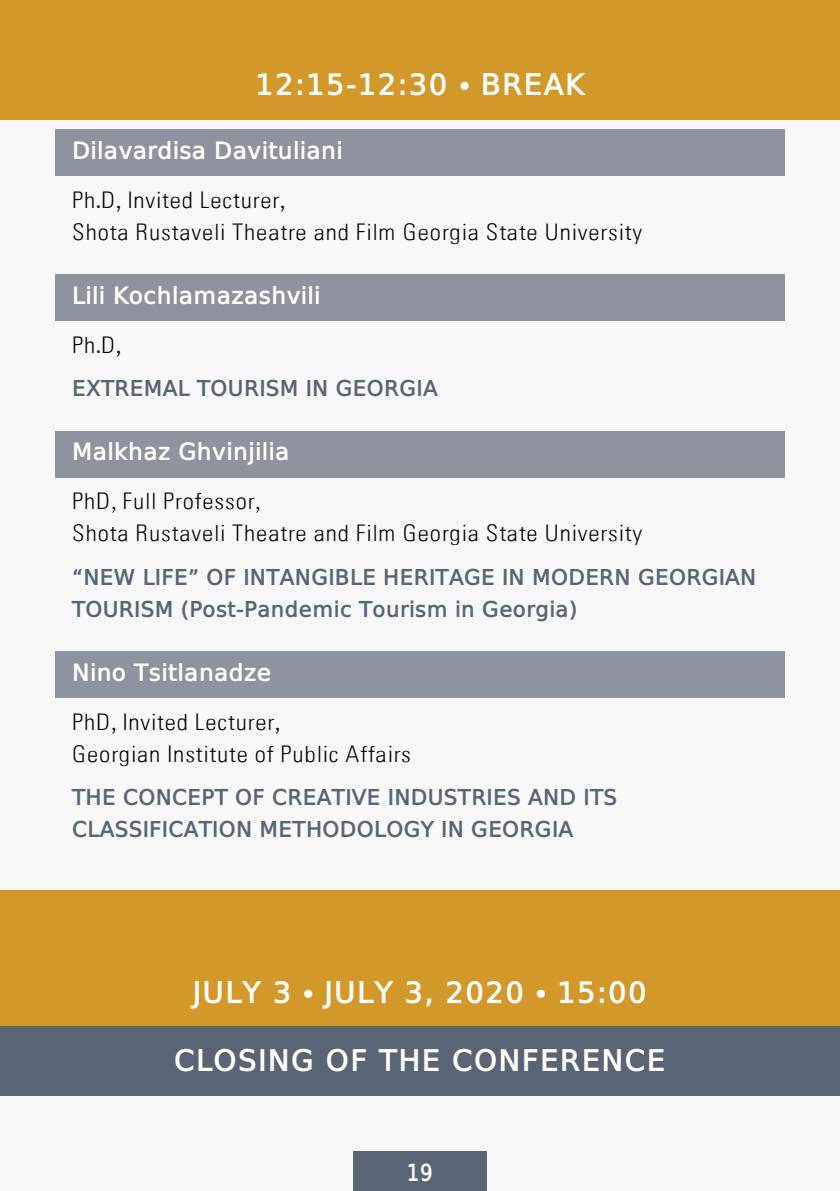
<style>
.page{position:relative;width:840px;height:1191px;background:#fff}
.page>*{position:absolute;margin:0;border:0;box-sizing:border-box;transform-origin:0 0}
.t1{font:30px "BPGWEB001 Caps";letter-spacing:.03em;color:#fff}
.t2{font:500 24px/32px "BPG Nateli";color:#000}
.t3{font:24px "BPGWEB001";color:#fff}
.t4{font:24px "BPGWEB001 Caps";color:#fff;scale:.85 1}
.t5{font:22px/32px "BPGWEB001 Caps";color:#596575}
</style>
<div class="page">
<div style="left:0;top:0;width:839px;height:1191px;background:#f8f8f8"></div>
<div style="left:0;top:0;width:839px;height:119px;background:#d3982a"></div>
<div style="left:55px;top:129px;width:729px;height:47px;background:#8f939f"></div>
<div style="left:55px;top:274px;width:729px;height:47px;background:#8f939f"></div>
<div style="left:55px;top:431px;width:729px;height:46px;background:#8f939f"></div>
<div style="left:55px;top:651px;width:729px;height:47px;background:#8f939f"></div>
<div style="left:0;top:889px;width:839px;height:138px;background:#d3982a"></div>
<div style="left:0;top:1025px;width:839px;height:70px;background:#596575"></div>
<div style="left:353px;top:1151px;width:133px;height:40px;background:#596575"></div>
<p class="t1" style="left:255px;top:71px;width:331px">12:15-12:30 ● BREAK</p>
<p class="t3" style="left:72px;top:139px;width:272px">Dilavardisa Davituliani</p>
<p class="t2" style="left:72px;top:186px;width:572px">Ph.D, Invited Lecturer,<br>Shota Rustaveli Theatre and Film Georgia State University</p>
<p class="t3" style="left:72px;top:284px;width:250px">Lili Kochlamazashvili</p>
<p class="t2" style="left:72px;top:331px;width:51px">Ph.D,</p>
<p class="t5" style="left:72px;top:374px;width:367px">EXTREMAL TOURISM IN GEORGIA</p>
<p class="t3" style="left:72px;top:441px;width:219px">Malkhaz Ghvinjilia</p>
<p class="t2" style="left:72px;top:487px;width:572px">PhD, Full Professor,<br>Shota Rustaveli Theatre and Film Georgia State University</p>
<p class="t5" style="left:72px;top:562px;width:685px">“NEW LIFE” OF INTANGIBLE HERITAGE IN MODERN GEORGIAN<br>TOURISM (Post-Pandemic Tourism in Georgia)</p>
<p class="t3" style="left:72px;top:661px;width:201px">Nino Tsitlanadze</p>
<p class="t2" style="left:72px;top:707px;width:341px">PhD, Invited Lecturer,<br>Georgian Institute of Public Affairs</p>
<p class="t5" style="left:72px;top:782px;width:546px">THE CONCEPT OF CREATIVE INDUSTRIES AND ITS<br>CLASSIFICATION METHODOLOGY IN GEORGIA</p>
<p class="t1" style="left:192px;top:979px;width:456px">JULY 3 ● JULY 3, 2020 ● 15:00</p>
<p class="t1" style="left:174px;top:1047px;width:493px">CLOSING OF THE CONFERENCE</p>
<p class="t4" style="left:406px;top:1161px;width:33px">19</p>
</div>
